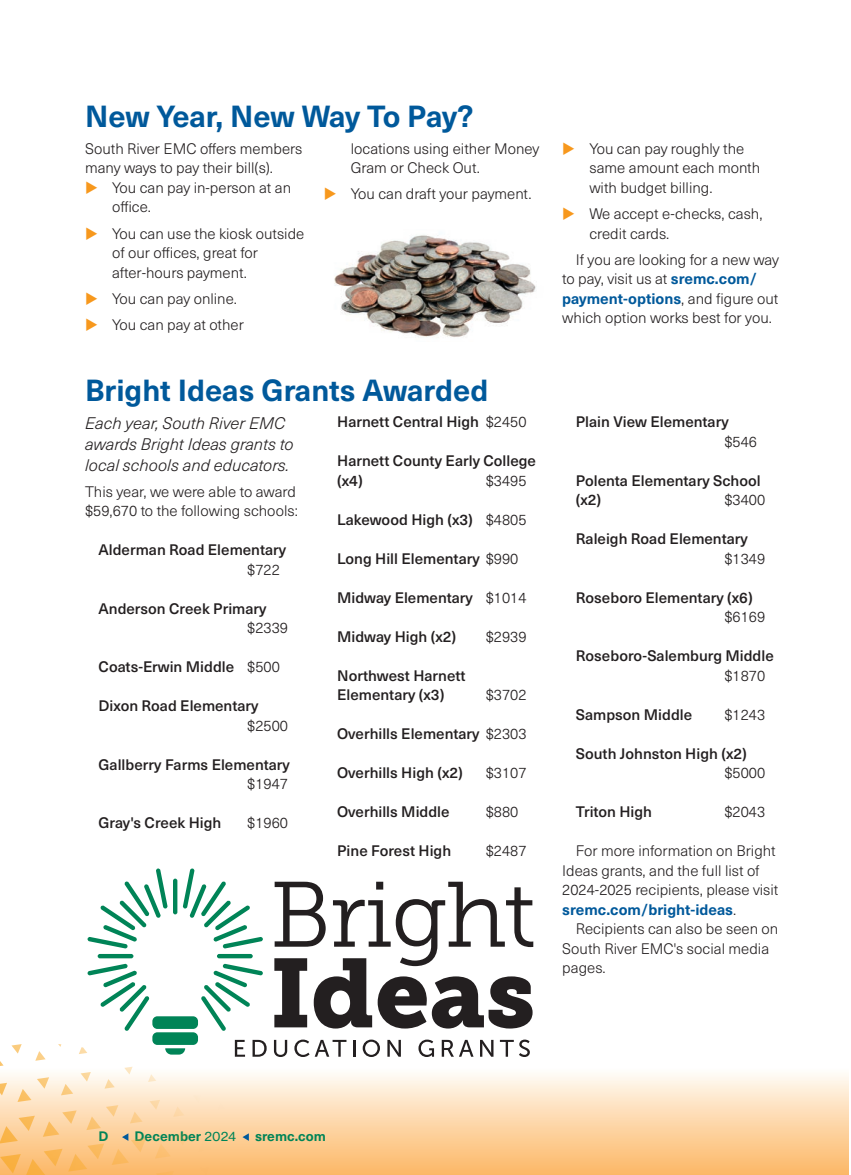
<style>
.page{position:relative;width:851px;height:1175px;background:#fff}
.page>*{position:absolute;margin:0;border:0;box-sizing:border-box;transform-origin:0 0}
.Headline-23{font:700 30px "Neue Haas Unica W1 G";color:#00599b}
.Intro-23{font:italic 300 16.5px/21px "Neue Haas Unica W1 G";color:#231f20}
.Text-indent-23{font:300 15px/19.5px "Neue Haas Unica W1 G";color:#231f20}
.Text-indent-23-2{font:500 15px/19.5px "Neue Haas Unica W1 G";color:#231f20}
.Text-noindent-23{font:300 15px/19.5px "Neue Haas Unica W1 G";color:#231f20}
.t1{font:700 13.5px "Neue Haas Unica W1 G";color:#008457}
.s1{font-weight:300}
.s2{font-weight:700;color:#00599b}
.s3{font-family:"N Haas Grotesk TX Pro 55 Rg";font-weight:400;font-size:12.75px}
</style>
<div class="page">
<div style="left:0;top:1068px;width:848px;height:106px;background:linear-gradient(to bottom,#fefdf9,#fcb766)"></div>
<svg style="left:242px;top:1133px;width:7px;height:7px"></svg>
<div style="left:152px;top:1016px;width:46px;height:12px;background:#008457;border-radius:5px"></div>
<div style="left:152px;top:1032px;width:46px;height:12px;background:#008457;border-radius:5px"></div>
<svg style="left:0;top:1043px;width:226px;height:131px"></svg>
<hr style="left:173px;top:878px;width:4px;height:36px;background:#008457;border-radius:2px">
<hr style="left:98px;top:954px;width:35px;height:4px;background:#008457;border-radius:2px">
<hr style="left:217px;top:954px;width:36px;height:4px;background:#008457;border-radius:2px">
<svg style="left:87px;top:868px;width:81px;height:80px"></svg>
<svg style="left:201px;top:963px;width:62px;height:67px"></svg>
<svg style="left:87px;top:963px;width:62px;height:67px"></svg>
<svg style="left:183px;top:868px;width:80px;height:80px"></svg>
<svg style="left:274px;top:881px;width:259px;height:147px"></svg>
<svg style="left:235px;top:1039px;width:10px;height:17px"></svg>
<svg style="left:252px;top:1039px;width:15px;height:17px"></svg>
<svg style="left:274px;top:1039px;width:13px;height:18px"></svg>
<svg style="left:294px;top:1039px;width:52px;height:18px"></svg>
<svg style="left:353px;top:1040px;width:2px;height:16px"></svg>
<svg style="left:362px;top:1039px;width:18px;height:18px"></svg>
<svg style="left:387px;top:1039px;width:14px;height:17px"></svg>
<svg style="left:418px;top:1039px;width:16px;height:18px"></svg>
<svg style="left:441px;top:1039px;width:32px;height:17px"></svg>
<svg style="left:480px;top:1039px;width:13px;height:17px"></svg>
<svg style="left:500px;top:1039px;width:30px;height:18px"></svg>
<img style="left:334px;top:235px;width:202px;height:103px">
<p class="Headline-23" style="left:85px;top:94px;width:390px">New Year, New Way To Pay?</p>
<p class="Text-noindent-23" style="left:85px;top:138px;width:219px">South River EMC offers members many ways to pay their bill(s).</p>
<p class="Text-indent-23" style="left:112px;top:177px;width:180px">You can pay in-person at an office.</p>
<p class="Text-indent-23" style="left:112px;top:223px;width:194px">You can use the kiosk outside of our offices, great for after-hours payment.</p>
<p class="Text-indent-23" style="left:112px;top:288px;width:126px">You can pay online.</p>
<p class="Text-indent-23" style="left:112px;top:314px;width:133px">You can pay at other</p>
<p class="Text-indent-23" style="left:351px;top:138px;width:190px">locations using either Money<br>Gram or Check Out.</p>
<p class="Text-indent-23" style="left:351px;top:184px;width:182px">You can draft your payment.</p>
<p class="Headline-23" style="left:85px;top:367px;width:405px">Bright Ideas Grants Awarded</p>
<p class="Intro-23" style="left:85px;top:411px;width:210px">Each year, South River EMC awards Bright Ideas grants to local schools and educators.</p>
<p class="Text-noindent-23" style="left:85px;top:481px;width:214px">This year, we were able to award $59,670 to the following schools:</p>
<p class="Text-indent-23-2" style="left:247px;top:539px;width:40px;text-indent:-148px">Alderman Road Elementary <span class="s1">$722</span></p>
<p class="Text-indent-23-2" style="left:247px;top:598px;width:42px;text-indent:-148px">Anderson Creek Primary <span class="s1">$2339</span></p>
<p class="Text-indent-23-2" style="left:99px;top:656px;width:183px">Coats-Erwin Middle <span class="s1">$500</span></p>
<p class="Text-indent-23-2" style="left:247px;top:695px;width:42px;text-indent:-148px">Dixon Road Elementary <span class="s1">$2500</span></p>
<p class="Text-indent-23-2" style="left:99px;top:754px;width:193px;text-align:right">Gallberry Farms Elementary <span class="s1">$1947</span></p>
<p class="Text-indent-23-2" style="left:99px;top:812px;width:124px">Gray's Creek High</p>
<p class="Text-indent-23" style="left:247px;top:812px;width:42px">$1960</p>
<p class="Text-indent-23-2" style="left:337px;top:411px;width:191px">Harnett Central High <span class="s1">$2450</span></p>
<p class="Text-indent-23-2" style="left:337px;top:450px;width:200px">Harnett County Early College</p>
<p class="Text-indent-23-2" style="left:337px;top:469px;width:27px">(x4)</p>
<p class="Text-indent-23" style="left:486px;top:470px;width:42px">$3495</p>
<p class="Text-indent-23-2" style="left:337px;top:508px;width:191px">Lakewood High (x3) <span class="s1">$4805</span></p>
<p class="Text-indent-23-2" style="left:337px;top:547px;width:183px">Long Hill Elementary <span class="s1">$990</span></p>
<p class="Text-indent-23-2" style="left:337px;top:586px;width:191px">Midway Elementary <span class="s1">$1014</span></p>
<p class="Text-indent-23-2" style="left:337px;top:625px;width:120px">Midway High (x2)</p>
<p class="Text-indent-23" style="left:486px;top:626px;width:42px">$2939</p>
<p class="Text-indent-23-2" style="left:337px;top:664px;width:130px">Northwest Harnett</p>
<p class="Text-indent-23-2" style="left:337px;top:684px;width:109px">Elementary (x3)</p>
<p class="Text-indent-23" style="left:486px;top:684px;width:42px">$3702</p>
<p class="Text-indent-23-2" style="left:337px;top:723px;width:191px">Overhills Elementary <span class="s1">$2303</span></p>
<p class="Text-indent-23-2" style="left:337px;top:762px;width:127px">Overhills High (x2)</p>
<p class="Text-indent-23" style="left:486px;top:762px;width:42px">$3107</p>
<p class="Text-indent-23-2" style="left:337px;top:801px;width:114px">Overhills Middle</p>
<p class="Text-indent-23" style="left:486px;top:801px;width:34px">$880</p>
<p class="Text-indent-23-2" style="left:337px;top:840px;width:115px">Pine Forest High</p>
<p class="Text-indent-23" style="left:486px;top:840px;width:42px">$2487</p>
<p class="Text-indent-23" style="left:589px;top:138px;width:172px">You can pay roughly the same amount each month with budget billing.</p>
<p class="Text-indent-23" style="left:589px;top:203px;width:175px">We accept e-checks, cash, credit cards.</p>
<p class="Text-indent-23" style="left:562px;top:249px;width:218px;text-indent:14px">If you are looking for a new way to pay, visit us at <span class="s2">sremc.com/ payment-options</span>, and figure out which option works best for you.</p>
<p class="Text-indent-23-2" style="left:575px;top:411px;width:154px">Plain View Elementary</p>
<p class="Text-indent-23" style="left:724px;top:431px;width:34px">$546</p>
<p class="Text-indent-23-2" style="left:575px;top:469px;width:186px">Polenta Elementary School</p>
<p class="Text-indent-23-2" style="left:575px;top:489px;width:27px">(x2)</p>
<p class="Text-indent-23" style="left:724px;top:489px;width:42px">$3400</p>
<p class="Text-indent-23-2" style="left:724px;top:528px;width:42px;text-indent:-148px">Raleigh Road Elementary <span class="s1">$1349</span></p>
<p class="Text-indent-23-2" style="left:724px;top:586px;width:42px;text-indent:-148px">Roseboro Elementary (x6) <span class="s1">$6169</span></p>
<p class="Text-indent-23-2" style="left:724px;top:645px;width:51px;text-indent:-148px">Roseboro-Salemburg Middle <span class="s1">$1870</span></p>
<p class="Text-indent-23-2" style="left:575px;top:703px;width:118px">Sampson Middle</p>
<p class="Text-indent-23" style="left:724px;top:704px;width:42px">$1243</p>
<p class="Text-indent-23-2" style="left:724px;top:742px;width:42px;text-indent:-148px">South Johnston High (x2) <span class="s1">$5000</span></p>
<p class="Text-indent-23-2" style="left:575px;top:801px;width:78px">Triton High</p>
<p class="Text-indent-23" style="left:724px;top:801px;width:42px">$2043</p>
<p class="Text-indent-23" style="left:562px;top:840px;width:217px;text-indent:14px">For more information on Bright<br>Ideas grants, and the full list of<br>2024-2025 recipients, please visit <span class="s2">sremc.com/bright-ideas</span>.</p>
<p class="Text-indent-23" style="left:562px;top:918px;width:217px;text-indent:14px">Recipients can also be seen on<br>South River EMC's social media pages.</p>
<p class="t1" style="left:99px;top:1125px;width:11px">D</p>
<p class="t1" style="left:135px;top:1125px;width:103px">December <span class="s3">2024</span></p>
<p class="t1" style="left:255px;top:1125px;width:72px">sremc.com</p>
</div>
